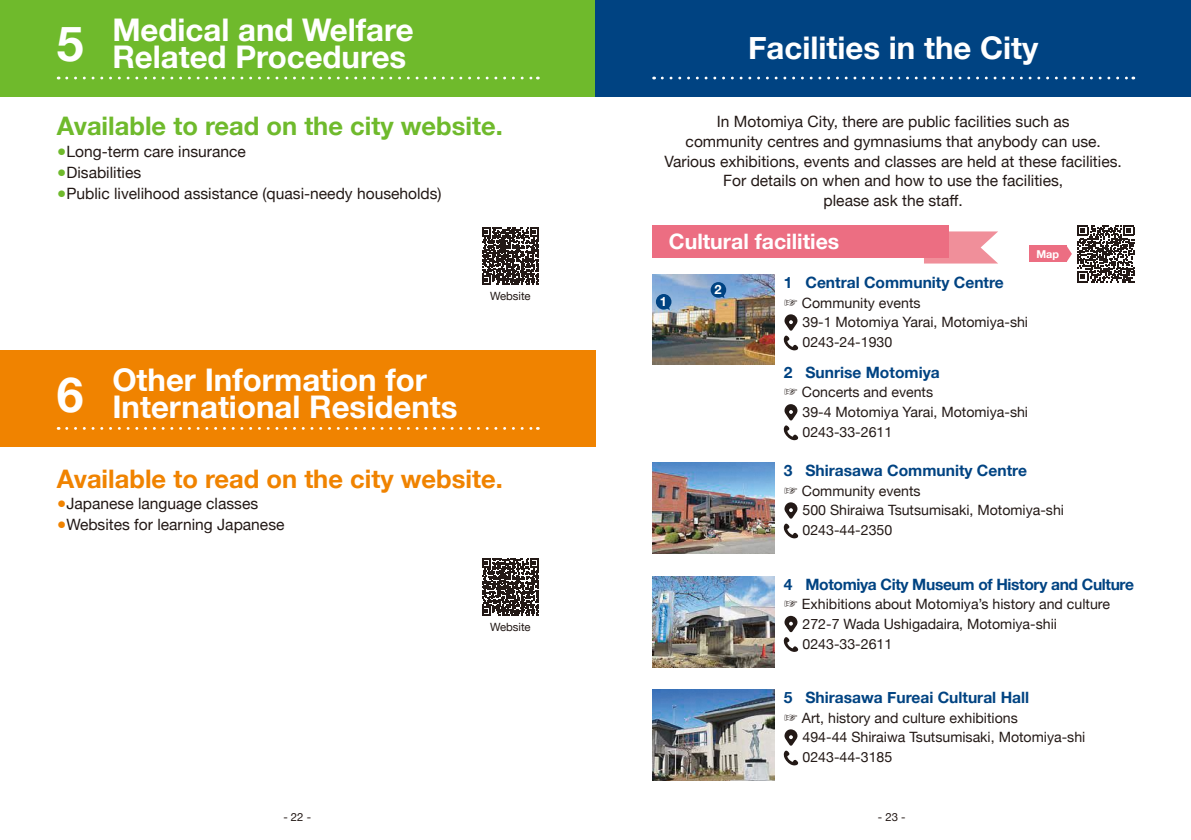
<style>
.page{position:relative;width:1191px;height:840px;background:#fff}
.page>*{position:absolute;margin:0;border:0;box-sizing:border-box;transform-origin:0 0}
.t1{font:700 48.2px "Helvetica Neue";color:#fff}
.t2{font:700 31.2px/27px "Helvetica Neue";color:#fff}
.t3{font:700 25.6px "Helvetica Neue";color:#6fba2c}
.t4{font:700 25.6px "Helvetica Neue";color:#f08300}
.t5{font:700 21.2px "Helvetica Neue";color:#fff}
.t6{font:15.6px/19.8px "Helvetica Neue";color:#231916;text-align:center}
.t7{font:700 15.6px "Helvetica Neue";color:#004382}
.t8{font:700 15.6px "Helvetica Neue";letter-spacing:-.02em;color:#004382}
.t9{font:14.2px/19.8px "Helvetica Neue";color:#231916}
.t10{font:700 12.8px "Helvetica Neue";color:#fff}
.t11{font:11.4px "Helvetica Neue";color:#231916}
.t12{font:700 10.8px "Helvetica Neue";color:#fff}
.s1{color:#6fba2c}
.s2{color:#f08300}
.s3{font-family:"UD Shin Go Pr 6 N"}
</style>
<div class="page">
<div style="left:0;top:0;width:595px;height:96px;background:#6fba2c"></div>
<div style="left:0;top:350px;width:595px;height:96px;background:#f08300"></div>
<svg style="left:67px;top:77px;width:471px;height:2px"></svg>
<svg style="left:67px;top:427px;width:471px;height:2px"></svg>
<div style="left:595px;top:0;width:596px;height:96px;background:#004382"></div>
<svg style="left:662px;top:77px;width:471px;height:2px"></svg>
<svg style="left:924px;top:231px;width:74px;height:32px"></svg>
<div style="left:652px;top:225px;width:297px;height:32px;background:#ec6e82"></div>
<img style="left:652px;top:275px;width:122px;height:89px">
<svg style="left:783px;top:314px;width:15px;height:36px"></svg>
<svg style="left:783px;top:404px;width:15px;height:36px"></svg>
<img style="left:652px;top:462px;width:122px;height:91px">
<svg style="left:783px;top:502px;width:15px;height:36px"></svg>
<img style="left:652px;top:576px;width:122px;height:90px">
<svg style="left:783px;top:615px;width:15px;height:36px"></svg>
<img style="left:652px;top:689px;width:122px;height:91px">
<svg style="left:783px;top:729px;width:15px;height:36px"></svg>
<svg style="left:1077px;top:225px;width:57px;height:57px"></svg>
<svg style="left:482px;top:227px;width:57px;height:57px"></svg>
<svg style="left:482px;top:558px;width:57px;height:57px"></svg>
<div style="left:1028px;top:245px;width:38px;height:17px;background:#ec6e82"></div>
<svg style="left:1066px;top:245px;width:5px;height:17px"></svg>
<div style="left:656px;top:294px;width:15px;height:15px;background:#004382;border-radius:50%"></div>
<div style="left:710px;top:282px;width:16px;height:15px;background:#004382;border-radius:50%"></div>
<h1 class="t1" style="left:57px;top:6px;width:28px">5</h1>
<h2 class="t2" style="left:112px;top:17px;width:303px">Medical and Welfare<br>Related Procedures</h2>
<h3 class="t3" style="left:57px;top:106px;width:447px">Available to read on the city website.</h3>
<p class="t6" style="left:57px;top:142px;width:191px"><span class="s1">●</span>Long-term care insurance</p>
<p class="t6" style="left:57px;top:163px;width:86px"><span class="s1">●</span>Disabilities</p>
<p class="t6" style="left:57px;top:184px;width:386px"><span class="s1">●</span>Public livelihood assistance (quasi-needy households)</p>
<h1 class="t1" style="left:57px;top:356px;width:28px">6</h1>
<h2 class="t2" style="left:112px;top:367px;width:347px">Other Information for<br>International Residents</h2>
<p class="t11" style="left:490px;top:287px;width:42px">Website</p>
<h3 class="t4" style="left:57px;top:458px;width:447px">Available to read on the city website.</h3>
<p class="t6" style="left:57px;top:494px;width:203px"><span class="s2">●</span>Japanese language classes</p>
<p class="t6" style="left:57px;top:515px;width:229px"><span class="s2">●</span>Websites for learning Japanese</p>
<p class="t11" style="left:490px;top:618px;width:42px">Website</p>
<h2 class="t2" style="left:748px;top:36px;width:292px">Facilities in the City</h2>
<p class="t6" style="left:664px;top:112px;width:459px">In Motomiya City, there are public facilities such as<br>community centres and gymnasiums that anybody can use.<br>Various exhibitions, events and classes are held at these facilities.<br>For details on when and how to use the facilities,<br>please ask the staff.</p>
<h3 class="t5" style="left:669px;top:224px;width:172px">Cultural facilities</h3>
<p class="t7" style="left:783px;top:270px;width:221px">1 Central Community Centre</p>
<p class="t9" style="left:802px;top:293px;width:227px;text-indent:-19px"><span class="s3">☞</span> Community events<br>39-1 Motomiya Yarai, Motomiya-shi<br>0243-24-1930</p>
<p class="t7" style="left:783px;top:360px;width:157px">2 Sunrise Motomiya</p>
<p class="t9" style="left:802px;top:383px;width:227px;text-indent:-19px"><span class="s3">☞</span> Concerts and events<br>39-4 Motomiya Yarai, Motomiya-shi<br>0243-33-2611</p>
<p class="t7" style="left:783px;top:458px;width:245px">3 Shirasawa Community Centre</p>
<p class="t9" style="left:802px;top:481px;width:263px;text-indent:-19px"><span class="s3">☞</span> Community events<br>500 Shiraiwa Tsutsumisaki, Motomiya-shi<br>0243-44-2350</p>
<p class="t12" style="left:1036px;top:245px;width:24px">Map</p>
<p class="t10" style="left:714px;top:279px;width:9px">2</p>
<p class="t10" style="left:660px;top:291px;width:9px">1</p>
<p class="t8" style="left:783px;top:571px;width:352px">4 Motomiya City Museum of History and Culture</p>
<p class="t9" style="left:802px;top:594px;width:309px;text-indent:-19px"><span class="s3">☞</span> Exhibitions about Motomiya’s history and culture<br>272-7 Wada Ushigadaira, Motomiya-shii<br>0243-33-2611</p>
<p class="t7" style="left:783px;top:685px;width:247px">5 Shirasawa Fureai Cultural Hall</p>
<p class="t9" style="left:802px;top:708px;width:284px;text-indent:-19px"><span class="s3">☞</span> Art, history and culture exhibitions<br>494-44 Shiraiwa Tsutsumisaki, Motomiya-shi<br>0243-44-3185</p>
<p class="t11" style="left:283px;top:808px;width:29px">- 22 -</p>
<p class="t11" style="left:878px;top:807px;width:29px">- 23 -</p>
</div>
